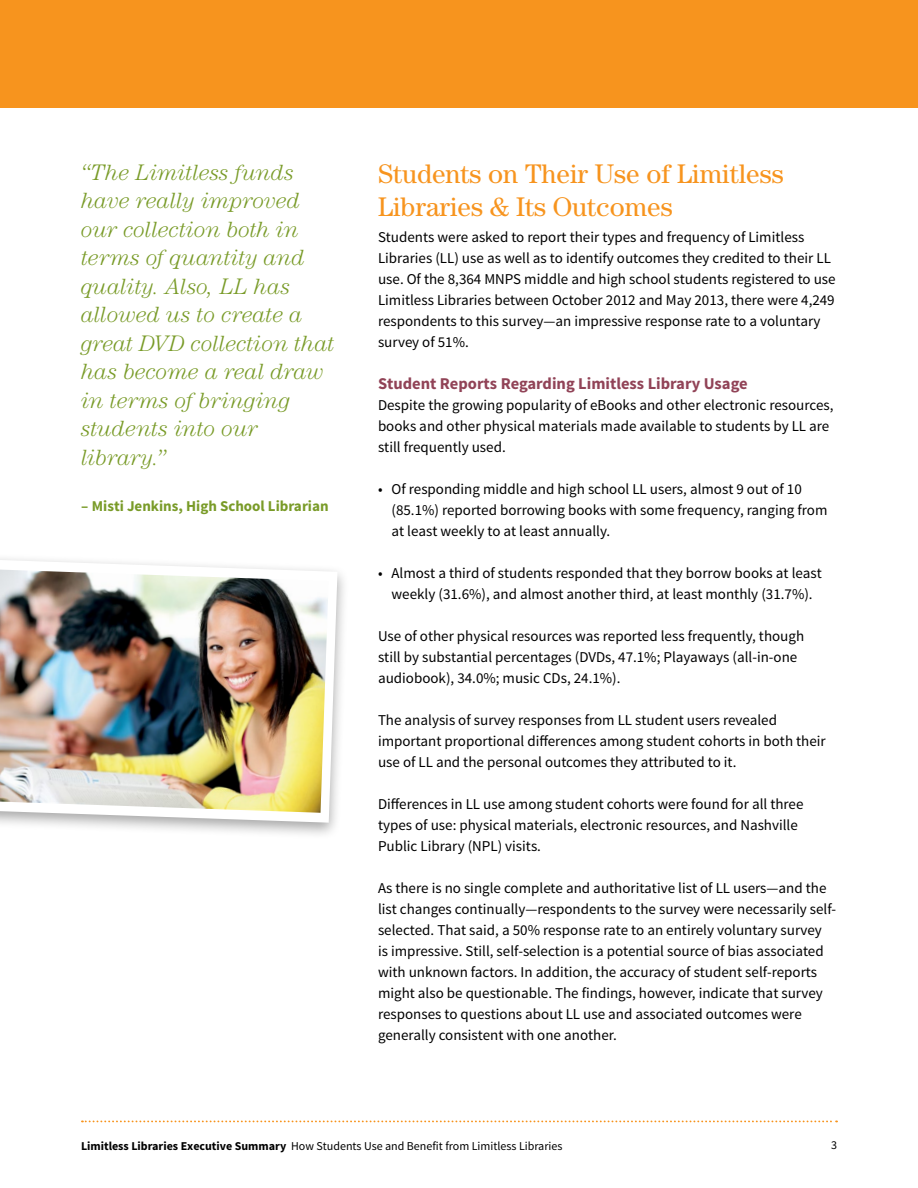
<style>
.page{position:relative;width:918px;height:1188px;background:#fff}
.page>*{position:absolute;margin:0;border:0;box-sizing:border-box;transform-origin:0 0}
.t1{font:27px/32.4px "Century";color:#f7941e}
.t2{font:italic 300 22.5px/28.5px "Century";letter-spacing:-.005em;color:#799b28}
.t3{font:700 16.5px "Source Sans Pro";color:#914357}
.t4{font:15px/21px "Source Sans Pro";color:#000}
.t5{font:700 15px "Source Sans Pro";color:#799b28}
.t6{font:12px "Source Sans Pro";color:#000}
.s1{font-weight:700}
</style>
<div class="page">
<div style="left:0;top:0;width:918px;height:108px;background:#f7941e"></div>
<svg style="left:82px;top:1120px;width:755px;height:2px"></svg>
<div style="left:0;top:553px;width:349px;height:287px;background:#000;opacity:.35"></div>
<img style="left:0;top:555px;width:342px;height:272px">
<h2 class="t2" style="left:81px;top:158px;width:255px">“The Limitless funds have really improved our collection both in terms of quantity and quality. Also, LL has allowed us to create a great DVD collection that has become a real draw in terms of bringing students into our library.”</h2>
<p class="t5" style="left:81px;top:497px;width:249px">– Misti Jenkins, High School Librarian</p>
<h1 class="t1" style="left:378px;top:157px;width:407px">Students on Their Use of Limitless<br>Libraries &amp; Its Outcomes</h1>
<p class="t4" style="left:378px;top:227px;width:459px">Students were asked to report their types and frequency of Limitless Libraries (LL) use as well as to identify outcomes they credited to their LL use. Of the 8,364 MNPS middle and high school students registered to use Limitless Libraries between October 2012 and May 2013, there were 4,249 respondents to this survey—an impressive response rate to a voluntary survey of 51%.</p>
<p class="t3" style="left:378px;top:373px;width:371px">Student Reports Regarding Limitless Library Usage</p>
<p class="t4" style="left:378px;top:395px;width:457px">Despite the growing popularity of eBooks and other electronic resources, books and other physical materials made available to students by LL are still frequently used.</p>
<p class="t4" style="left:392px;top:479px;width:438px;text-indent:-14px">• Of responding middle and high school LL users, almost 9 out of 10 (85.1%) reported borrowing books with some frequency, ranging from at least weekly to at least annually.</p>
<p class="t4" style="left:378px;top:563px;width:445px;text-align:center">• Almost a third of students responded that they borrow books at least weekly (31.6%), and almost another third, at least monthly (31.7%).</p>
<p class="t4" style="left:378px;top:626px;width:428px">Use of other physical resources was reported less frequently, though still by substantial percentages (DVDs, 47.1%; Playaways (all-in-one audiobook), 34.0%; music CDs, 24.1%).</p>
<p class="t4" style="left:378px;top:710px;width:449px">The analysis of survey responses from LL student users revealed important proportional differences among student cohorts in both their use of LL and the personal outcomes they attributed to it.</p>
<p class="t4" style="left:378px;top:794px;width:427px">Differences in LL use among student cohorts were found for all three types of use: physical materials, electronic resources, and Nashville<br>Public Library (NPL) visits.</p>
<p class="t4" style="left:378px;top:878px;width:460px">As there is no single complete and authoritative list of LL users—and the list changes continually—respondents to the survey were necessarily self&shy;selected. That said, a 50% response rate to an entirely voluntary survey<br>is impressive. Still, self-selection is a potential source of bias associated with unknown factors. In addition, the accuracy of student self-reports might also be questionable. The findings, however, indicate that survey responses to questions about LL use and associated outcomes were generally consistent with one another.</p>
<p class="t6" style="left:81px;top:1139px;width:483px"><span class="s1">Limitless Libraries Executive Summary</span> How Students Use and Benefit from Limitless Libraries</p>
<p class="t6" style="left:831px;top:1137px;width:7px">3</p>
</div>
